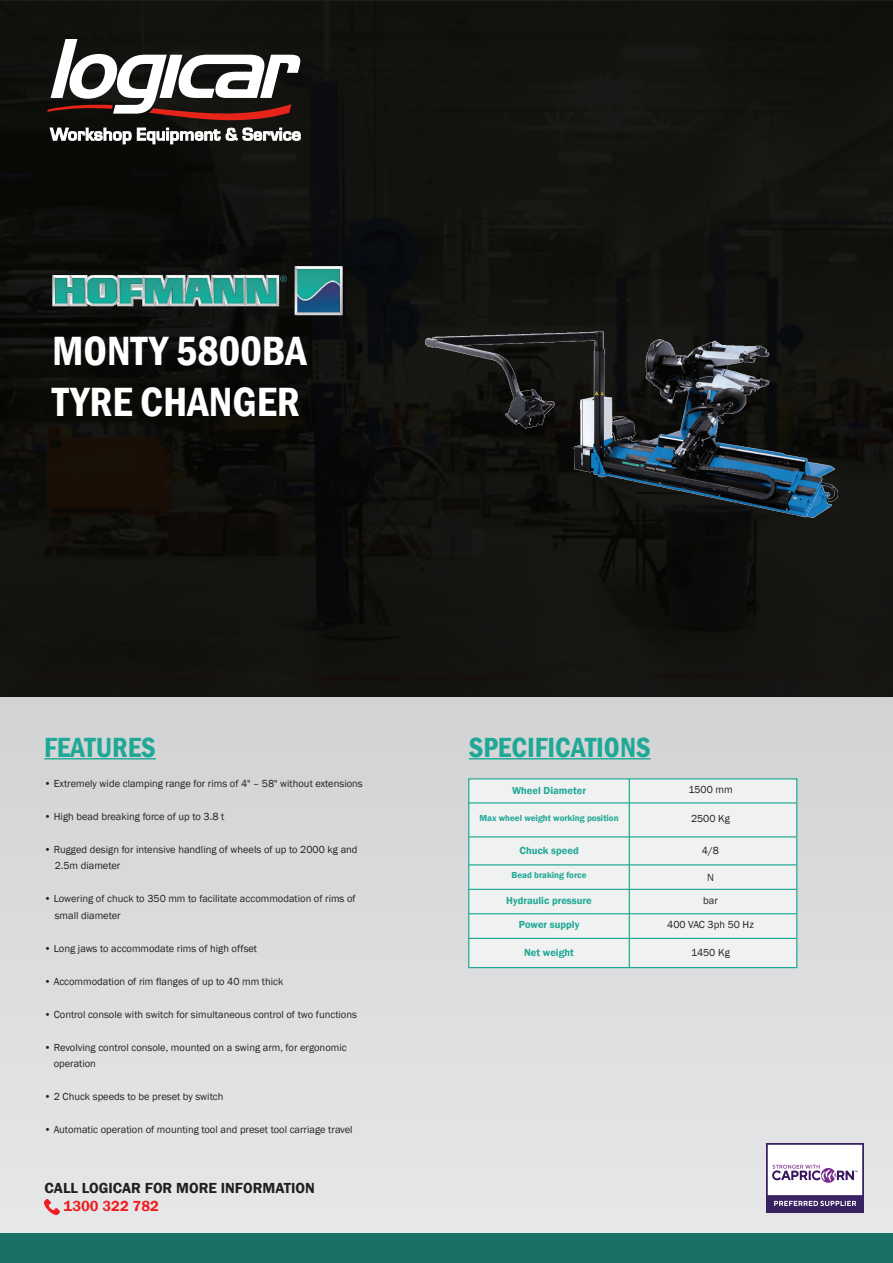
<style>
.page{position:relative;width:893px;height:1263px;background:#fff}
.page>*{position:absolute;margin:0;border:0;box-sizing:border-box;transform-origin:0 0}
.t1{font:600 condensed 42px/50.4px "Franklin Gothic";color:#fff}
.t2{font:600 condensed 28.5px "Franklin Gothic";color:#20a896}
.t3{font:600 15px "Franklin Gothic";color:#231f20}
.t4{font:600 15px "Franklin Gothic";color:#ee1f23}
.t5{font:10.5px/16.5px "Franklin Gothic";color:#231f20}
.t6{font:600 10.5px "Franklin Gothic";color:#1fa896}
.t7{font:600 9px "Franklin Gothic";color:#1fa896}
</style>
<div class="page">
<div style="left:0;top:696px;width:893px;height:537px;background:#dddee0"></div>
<div style="left:0;top:0;width:893px;height:696px;background:#12120f"></div>
<svg style="left:47px;top:39px;width:253px;height:105px"></svg>
<hr style="left:44px;top:758px;width:112px;height:1px;background:#20a896">
<img style="left:766px;top:1144px;width:97px;height:69px">
<img style="left:52px;top:259px;width:290px;height:64px">
<div style="left:0;top:1233px;width:893px;height:30px;background:#197064"></div>
<hr style="left:469px;top:758px;width:182px;height:1px;background:#20a896">
<div style="left:468px;top:778px;width:329px;height:190px;background:#f0f1f1;border:1px solid #20a896"></div>
<hr style="left:629px;top:779px;width:1px;height:188px;background:#20a896">
<hr style="left:469px;top:802px;width:328px;height:1px;background:#20a896">
<hr style="left:469px;top:864px;width:328px;height:1px;background:#20a896">
<img style="left:44px;top:1200px;width:15px;height:14px">
<hr style="left:469px;top:889px;width:328px;height:1px;background:#20a896">
<hr style="left:469px;top:913px;width:328px;height:1px;background:#20a896">
<hr style="left:469px;top:938px;width:328px;height:1px;background:#20a896">
<img style="left:412px;top:318px;width:441px;height:211px">
<hr style="left:469px;top:836px;width:328px;height:1px;background:#20a896">
<h1 class="t1" style="left:52px;top:325px;width:256px">MONTY 5800BA<br>TYRE CHANGER</h1>
<h2 class="t2" style="left:44px;top:728px;width:113px">FEATURES</h2>
<p class="t5" style="left:44px;top:775px;width:320px">• Extremely wide clamping range for rims of 4" – 58" without extensions</p>
<p class="t5" style="left:44px;top:808px;width:182px">• High bead breaking force of up to 3.8 t</p>
<p class="t5" style="left:55px;top:841px;width:304px;text-indent:-10px">• Rugged design for intensive handling of wheels of up to 2000 kg and<br>2.5m diameter</p>
<p class="t5" style="left:55px;top:891px;width:302px;text-indent:-10px">• Lowering of chuck to 350 mm to facilitate accommodation of rims of small diameter</p>
<p class="t5" style="left:44px;top:940px;width:214px">• Long jaws to accommodate rims of high offset</p>
<p class="t5" style="left:44px;top:973px;width:241px">• Accommodation of rim flanges of up to 40 mm thick</p>
<p class="t5" style="left:44px;top:1006px;width:314px">• Control console with switch for simultaneous control of two functions</p>
<p class="t5" style="left:54px;top:1039px;width:294px;text-indent:-9px">• Revolving control console, mounted on a swing arm, for ergonomic operation</p>
<p class="t5" style="left:44px;top:1089px;width:181px">• 2 Chuck speeds to be preset by switch</p>
<p class="t5" style="left:44px;top:1122px;width:310px">• Automatic operation of mounting tool and preset tool carriage travel</p>
<h3 class="t3" style="left:45px;top:1178px;width:272px">CALL LOGICAR FOR MORE INFORMATION</h3>
<h3 class="t4" style="left:63px;top:1196px;width:97px">1300 322 782</h3>
<h2 class="t2" style="left:469px;top:728px;width:183px">SPECIFICATIONS</h2>
<p class="t6" style="left:512px;top:784px;width:75px">Wheel Diameter</p>
<p class="t5" style="left:688px;top:782px;width:46px">1500 mm</p>
<p class="t7" style="left:479px;top:812px;width:141px">Max wheel weight working position</p>
<p class="t5" style="left:691px;top:810px;width:40px">2500 Kg</p>
<p class="t6" style="left:519px;top:844px;width:61px">Chuck speed</p>
<p class="t7" style="left:511px;top:870px;width:77px">Bead braking force</p>
<p class="t6" style="left:506px;top:893px;width:87px">Hydraulic pressure</p>
<p class="t6" style="left:519px;top:918px;width:62px">Power supply</p>
<p class="t5" style="left:702px;top:842px;width:19px">4/8</p>
<p class="t5" style="left:707px;top:869px;width:8px">N</p>
<p class="t5" style="left:703px;top:892px;width:16px">bar</p>
<p class="t5" style="left:667px;top:917px;width:88px">400 VAC 3ph 50 Hz</p>
<p class="t6" style="left:524px;top:946px;width:51px">Net weight</p>
<p class="t5" style="left:691px;top:944px;width:40px">1450 Kg</p>
</div>
